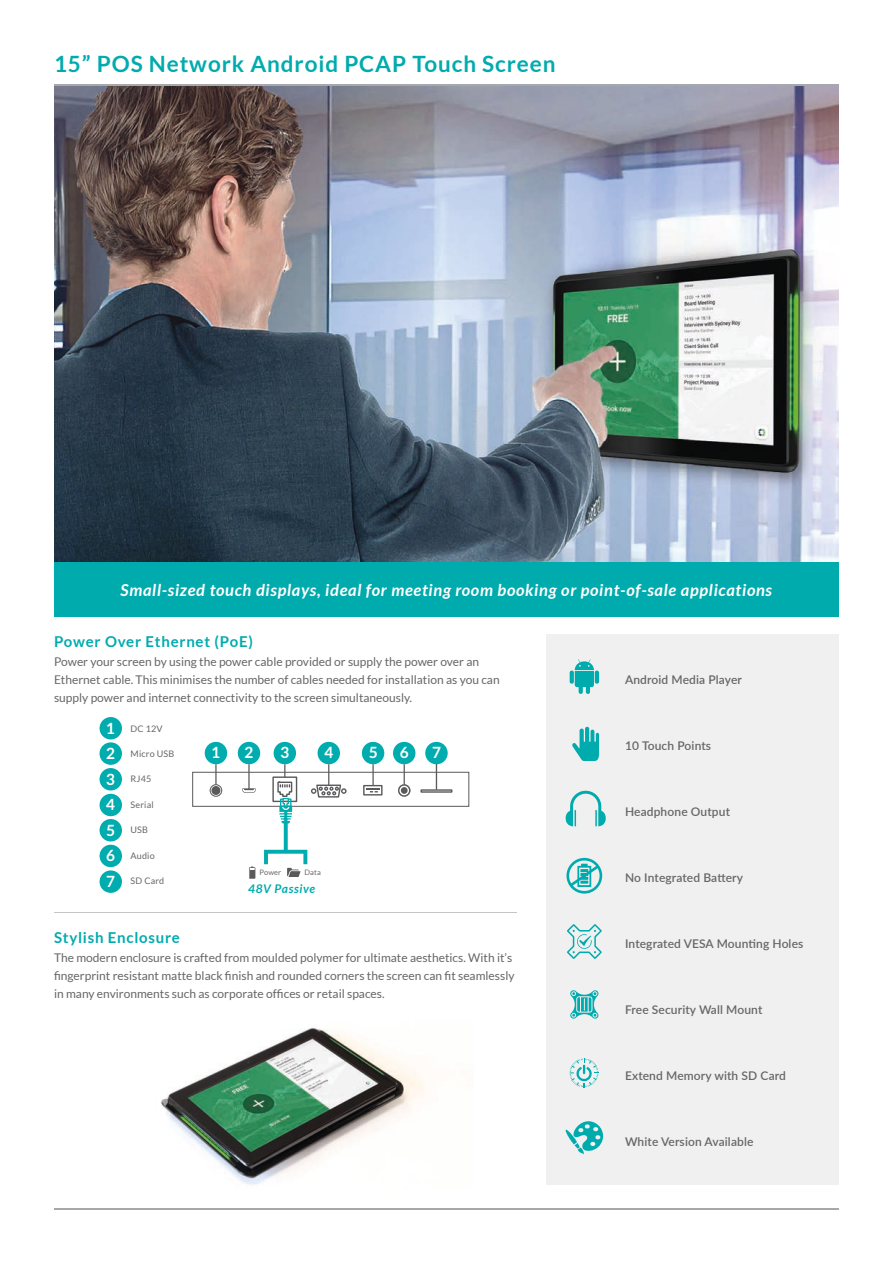
<style>
.page{position:relative;width:893px;height:1263px;background:#fff}
.page>*{position:absolute;margin:0;border:0;box-sizing:border-box;transform-origin:0 0}
.t1{font:700 22.5px "Lato";letter-spacing:.04em;color:#00abae}
.t2{font:italic 700 16.5px "Lato";letter-spacing:.04em;color:#fff}
.t3{font:700 15.45px/25.5px "Lato";color:#fff;text-align:justify}
.t4{font:700 15px "Lato";letter-spacing:.05em;color:#00abae}
.t5{font:12px/18px "Lato";color:#656665}
.t6{font:600 12px "Lato";letter-spacing:.01em;color:#656665}
.t7{font:italic 700 12px "Lato";letter-spacing:.05em;color:#00abae}
.t8{font:9px "Lato";letter-spacing:.02em;color:#656665}
.t9{font:7.5px "Lato";letter-spacing:.02em;color:#656665}
</style>
<div class="page">
<img style="left:54px;top:85px;width:785px;height:478px">
<hr style="left:54px;top:84px;width:785px;height:1px;background:#a6a9ab">
<hr style="left:54px;top:1208px;width:785px;height:1px;background:#a6a9ab">
<div style="left:192px;top:772px;width:277px;height:34px;border:1px solid #5a5a5c"></div>
<svg style="left:210px;top:784px;width:12px;height:13px"></svg>
<div style="left:363px;top:785px;width:20px;height:10px;border:1px solid #5a5a5c"></div>
<svg style="left:366px;top:788px;width:14px;height:4px"></svg>
<div style="left:205px;top:742px;width:22px;height:22px;background:#00acae;border-radius:50%"></div>
<div style="left:362px;top:742px;width:22px;height:22px;background:#00acae;border-radius:50%"></div>
<div style="left:274px;top:742px;width:22px;height:22px;background:#00acae;border-radius:50%"></div>
<div style="left:393px;top:742px;width:22px;height:22px;background:#00acae;border-radius:50%"></div>
<div style="left:100px;top:717px;width:22px;height:22px;background:#00acae;border-radius:50%"></div>
<div style="left:100px;top:742px;width:22px;height:23px;background:#00acae;border-radius:50%"></div>
<div style="left:100px;top:768px;width:22px;height:22px;background:#00acae;border-radius:50%"></div>
<div style="left:100px;top:794px;width:22px;height:22px;background:#00acae;border-radius:50%"></div>
<div style="left:100px;top:819px;width:22px;height:22px;background:#00acae;border-radius:50%"></div>
<div style="left:100px;top:845px;width:22px;height:22px;background:#00acae;border-radius:50%"></div>
<div style="left:100px;top:870px;width:22px;height:23px;background:#00acae;border-radius:50%"></div>
<hr style="left:215px;top:764px;width:2px;height:21px;background:#5b5a5c">
<div style="left:238px;top:742px;width:22px;height:22px;background:#00acae;border-radius:50%"></div>
<hr style="left:248px;top:764px;width:2px;height:25px;background:#5b5a5c">
<svg style="left:398px;top:764px;width:12px;height:33px"></svg>
<hr style="left:372px;top:764px;width:2px;height:22px;background:#5b5a5c">
<div style="left:318px;top:742px;width:22px;height:22px;background:#00acae;border-radius:50%"></div>
<svg style="left:249px;top:866px;width:6px;height:13px"></svg>
<svg style="left:242px;top:788px;width:14px;height:5px"></svg>
<svg style="left:264px;top:764px;width:83px;height:113px"></svg>
<hr style="left:436px;top:757px;width:1px;height:33px;background:#5b5a5c">
<div style="left:420px;top:789px;width:32px;height:4px;border:1px solid #5a5a5c"></div>
<div style="left:425px;top:742px;width:23px;height:22px;background:#00acae;border-radius:50%"></div>
<hr style="left:54px;top:912px;width:463px;height:1px;background:#c6c4c4">
<div style="left:546px;top:634px;width:293px;height:551px;background:#f0f0f0"></div>
<svg style="left:570px;top:659px;width:29px;height:35px"></svg>
<svg style="left:570px;top:990px;width:29px;height:29px"></svg>
<svg style="left:566px;top:1121px;width:37px;height:33px"></svg>
<svg style="left:566px;top:858px;width:36px;height:36px"></svg>
<svg style="left:567px;top:924px;width:35px;height:35px"></svg>
<svg style="left:566px;top:791px;width:40px;height:35px"></svg>
<img style="left:161px;top:1028px;width:265px;height:157px">
<svg style="left:570px;top:1058px;width:28px;height:29px"></svg>
<svg style="left:572px;top:727px;width:27px;height:34px"></svg>
<div style="left:54px;top:563px;width:785px;height:54px;background:#00abae"></div>
<h1 class="t1" style="left:54px;top:51px;width:503px">15” POS Network Android PCAP Touch Screen</h1>
<h2 class="t2" style="left:121px;top:581px;width:653px">Small-sized touch displays, ideal for meeting room booking or point-of-sale applications</h2>
<p class="t4" style="left:54px;top:633px;width:200px">Power Over Ethernet (PoE)</p>
<p class="t5" style="left:54px;top:653px;width:447px">Power your screen by using the power cable provided or supply the power over an<br>Ethernet cable. This minimises the number of cables needed for installation as you can supply power and internet connectivity to the screen simultaneously.</p>
<p class="t3" style="left:106px;top:714px;width:10px">1<br>2<br>3<br>4<br>5<br>6<br>7</p>
<p class="t8" style="left:131px;top:723px;width:34px">DC 12V</p>
<p class="t8" style="left:131px;top:749px;width:45px">Micro USB</p>
<p class="t8" style="left:131px;top:774px;width:22px">RJ45</p>
<p class="t8" style="left:131px;top:800px;width:25px">Serial</p>
<p class="t8" style="left:131px;top:825px;width:19px">USB</p>
<p class="t8" style="left:131px;top:850px;width:26px">Audio</p>
<p class="t8" style="left:131px;top:876px;width:35px">SD Card</p>
<p class="t4" style="left:54px;top:929px;width:127px">Stylish Enclosure</p>
<p class="t3" style="left:212px;top:739px;width:10px">1</p>
<p class="t3" style="left:280px;top:739px;width:10px">3</p>
<p class="t3" style="left:369px;top:739px;width:10px">5</p>
<p class="t3" style="left:400px;top:739px;width:10px">6</p>
<p class="t3" style="left:245px;top:739px;width:10px">2</p>
<p class="t3" style="left:324px;top:739px;width:10px">4</p>
<p class="t3" style="left:432px;top:739px;width:10px">7</p>
<p class="t9" style="left:259px;top:868px;width:23px">Power</p>
<p class="t9" style="left:304px;top:868px;width:18px">Data</p>
<p class="t7" style="left:248px;top:882px;width:69px">48V Passive</p>
<p class="t5" style="left:54px;top:948px;width:462px">The modern enclosure is crafted from moulded polymer for ultimate aesthetics. With it’s fingerprint resistant matte black finish and rounded corners the screen can fit seamlessly in many environments such as corporate offices or retail spaces.</p>
<p class="t6" style="left:625px;top:670px;width:118px">Android Media Player</p>
<p class="t6" style="left:625px;top:736px;width:88px">10 Touch Points</p>
<p class="t6" style="left:625px;top:802px;width:106px">Headphone Output</p>
<p class="t6" style="left:625px;top:868px;width:119px">No Integrated Battery</p>
<p class="t6" style="left:625px;top:934px;width:180px">Integrated VESA Mounting Holes</p>
<p class="t6" style="left:625px;top:1000px;width:139px">Free Security Wall Mount</p>
<p class="t6" style="left:625px;top:1066px;width:162px">Extend Memory with SD Card</p>
<p class="t6" style="left:625px;top:1132px;width:130px">White Version Available</p>
</div>
